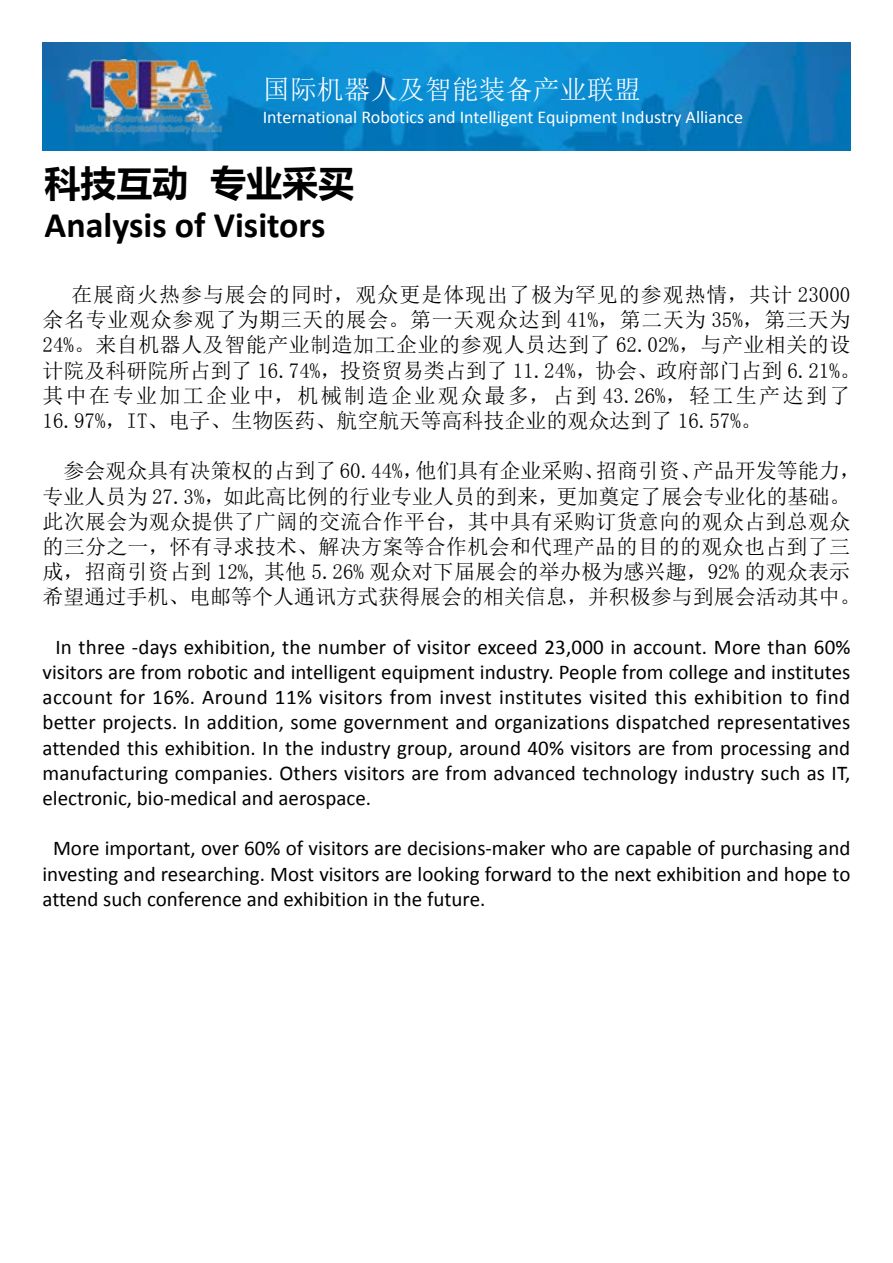
<style>
.page{position:relative;width:893px;height:1263px;background:#fff}
.page>*{position:absolute;margin:0;border:0;box-sizing:border-box;transform-origin:0 0}
.t1{font:700 36px "Calibri";color:#000}
.t2{font:700 36px "Microsoft Ya Hei";color:#000}
.t3{font:27px "Sim Sun";color:#fff}
.t4{font:21px/25.2px "Calibri";color:#000;text-align:justify}
.t5{font:21px/25.2px "Sim Sun";letter-spacing:.01em;color:#000}
.t6{font:18px "Calibri";color:#fff}
</style>
<div class="page">
<img style="left:43px;top:43px;width:807px;height:108px">
<img style="left:66px;top:60px;width:155px;height:77px">
<p class="t3" style="left:263px;top:75px;width:380px">国际机器人及智能装备产业联盟</p>
<p class="t6" style="left:263px;top:105px;width:482px">International Robotics and Intelligent Equipment Industry Alliance</p>
<h1 class="t2" style="left:45px;top:158px;width:311px">科技互动 专业采买</h1>
<h1 class="t1" style="left:45px;top:202px;width:282px">Analysis of Visitors</h1>
<p class="t5" style="left:43px;top:282px;width:820px;text-indent:29px">在展商火热参与展会的同时，观众更是体现出了极为罕见的参观热情，共计 23000余名专业观众参观了为期三天的展会。第一天观众达到 41%，第二天为 35%，第三天为24%。来自机器人及智能产业制造加工企业的参观人员达到了 62.02%，与产业相关的设计院及科研院所占到了 16.74%，投资贸易类占到了 11.24%，协会、政府部门占到 6.21%。其中在专业加工企业中，机械制造企业观众最多，占到 43.26%，轻工生产达到了16.97%，IT、电子、生物医药、航空航天等高科技企业的观众达到了 16.57%。</p>
<p class="t5" style="left:43px;top:458px;width:820px;text-indent:21px">参会观众具有决策权的占到了 60.44%，他们具有企业采购、招商引资、产品开发等能力，专业人员为 27.3%，如此高比例的行业专业人员的到来，更加奠定了展会专业化的基础。此次展会为观众提供了广阔的交流合作平台，其中具有采购订货意向的观众占到总观众的三分之一，怀有寻求技术、解决方案等合作机会和代理产品的目的的观众也占到了三成，招商引资占到 12%, 其他 5.26% 观众对下届展会的举办极为感兴趣，92% 的观众表示希望通过手机、电邮等个人通讯方式获得展会的相关信息，并积极参与到展会活动其中。</p>
<p class="t4" style="left:43px;top:634px;width:809px;text-indent:13px">In three -days exhibition, the number of visitor exceed 23,000 in account. More than 60% visitors are from robotic and intelligent equipment industry. People from college and institutes account for 16%. Around 11% visitors from invest institutes visited this exhibition to find better projects. In addition, some government and organizations dispatched representatives attended this exhibition. In the industry group, around 40% visitors are from processing and manufacturing companies. Others visitors are from advanced technology industry such as IT, electronic, bio-medical and aerospace.</p>
<p class="t4" style="left:43px;top:836px;width:809px;text-indent:10px">More important, over 60% of visitors are decisions-maker who are capable of purchasing and investing and researching. Most visitors are looking forward to the next exhibition and hope to attend such conference and exhibition in the future.</p>
</div>
